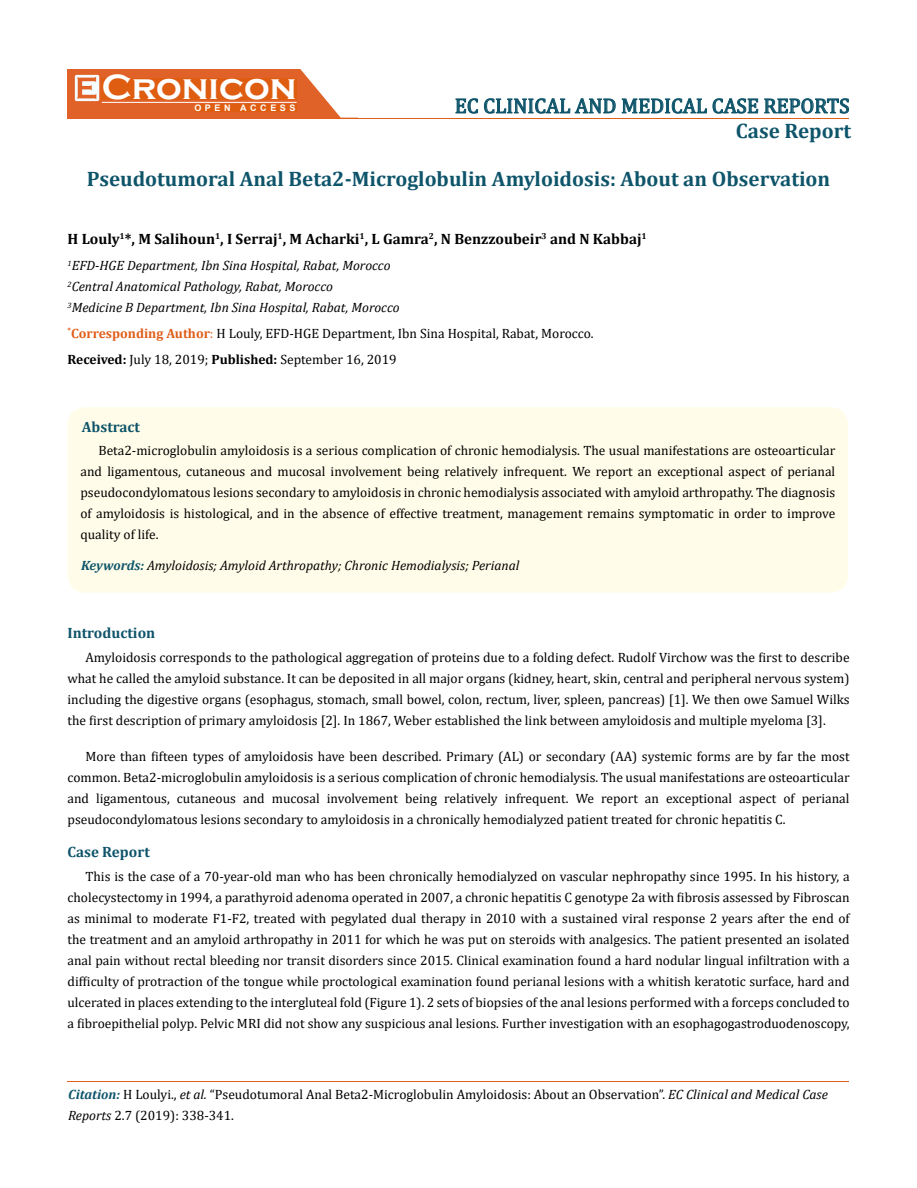
<style>
.page{position:relative;width:917px;height:1188px;background:#fff}
.page>*{position:absolute;margin:0;border:0;box-sizing:border-box;transform-origin:0 0}
.t1{font:700 36px "Copperplate Gothic";color:#fff}
.t2{font:700 21px "Cambria";color:#0e546a}
.t3{font:21px "Cambria";color:#0e546a}
.t4{font:700 15px "Cambria";color:#000}
.t5{font:700 15px "Cambria";color:#0e546a}
.t6{font:13.5px/21px "Cambria";color:#000;text-align:justify}
.t7{font:italic 13.5px/21px "Cambria";color:#000}
.t8{font:700 9px "Arial";letter-spacing:.4em;color:#fff}
.s1{font-weight:700;color:#e05d1a}
.s2{color:#e05d1a}
.s3{font-weight:700}
.s4{font-weight:700;color:#0e546a}
.s5{font-weight:700;font-style:italic;color:#0e546a}
.s6{font-style:italic}
</style>
<div class="page">
<div style="left:67px;top:70px;width:290px;height:49px;background:#e06228"></div>
<svg style="left:300px;top:69px;width:58px;height:49px"></svg>
<img style="left:75px;top:75px;width:24px;height:26px">
<div style="left:102px;top:79px;width:195px;height:21px;background:#df5d11"></div>
<div style="left:194px;top:105px;width:103px;height:7px;background:#df5d11"></div>
<svg style="left:455px;top:98px;width:23px;height:16px"></svg>
<svg style="left:484px;top:98px;width:274px;height:16px"></svg>
<svg style="left:764px;top:98px;width:85px;height:16px"></svg>
<hr style="left:102px;top:102px;width:194px;height:1px;background:#fff">
<hr style="left:279px;top:118px;width:569px;height:1px;background:#e05d1a">
<div style="left:68px;top:407px;width:780px;height:186px;background:#fffde9;border-radius:18px"></div>
<hr style="left:67px;top:1081px;width:782px;height:1px;background:#e05d1a">
<h1 class="t1" style="left:102px;top:68px;width:196px">Cronicon</h1>
<p class="t8" style="left:194px;top:102px;width:103px">OPEN ACCESS</p>
<h2 class="t3" style="left:455px;top:93px;width:396px">EC CLINICAL AND MEDICAL CASE REPORTS</h2>
<h2 class="t2" style="left:735px;top:116px;width:117px">Case Report</h2>
<h2 class="t2" style="left:87px;top:164px;width:745px">Pseudotumoral Anal Beta2-Microglobulin Amyloidosis: About an Observation</h2>
<p class="t4" style="left:68px;top:228px;width:580px">H Louly<sup>1</sup>*, M Salihoun<sup>1</sup>, I Serraj<sup>1</sup>, M Acharki<sup>1</sup>, L Gamra<sup>2</sup>, N Benzzoubeir<sup>3</sup> and N Kabbaj<sup>1</sup></p>
<p class="t7" style="left:68px;top:254px;width:333px"><sup>1</sup>EFD-HGE Department, Ibn Sina Hospital, Rabat, Morocco<br><sup>2</sup>Central Anatomical Pathology, Rabat, Morocco<br><sup>3</sup>Medicine B Department, Ibn Sina Hospital, Rabat, Morocco</p>
<p class="t6" style="left:67px;top:319px;width:527px;line-height:26.8px"><sup>*</sup><span class="s1">Corresponding Author</span><span class="s2">:</span> H Louly, EFD-HGE Department, Ibn Sina Hospital, Rabat, Morocco.<br><span class="s3">Received:</span> July 18, 2019; <span class="s3">Published:</span> September 16, 2019</p>
<p class="t5" style="left:82px;top:417px;width:60px">Abstract</p>
<p class="t6" style="left:80px;top:440px;width:756px;text-indent:18px">Beta2-microglobulin amyloidosis is a serious complication of chronic hemodialysis. The usual manifestations are osteoarticular and ligamentous, cutaneous and mucosal involvement being relatively infrequent. We report an exceptional aspect of perianal pseudocondylomatous lesions secondary to amyloidosis in chronic hemodialysis associated with amyloid arthropathy. The diagnosis of amyloidosis is histological, and in the absence of effective treatment, management remains symptomatic in order to improve quality of life.</p>
<p class="t7" style="left:81px;top:555px;width:440px"><span class="s4">Keywords:</span> Amyloidosis; Amyloid Arthropathy; Chronic Hemodialysis; Perianal</p>
<p class="t5" style="left:67px;top:622px;width:89px">Introduction</p>
<p class="t6" style="left:67px;top:647px;width:783px;text-indent:18px">Amyloidosis corresponds to the pathological aggregation of proteins due to a folding defect. Rudolf Virchow was the first to describe what he called the amyloid substance. It can be deposited in all major organs (kidney, heart, skin, central and peripheral nervous system) including the digestive organs (esophagus, stomach, small bowel, colon, rectum, liver, spleen, pancreas) [1]. We then owe Samuel Wilks the first description of primary amyloidosis [2]. In 1867, Weber established the link between amyloidosis and multiple myeloma [3].</p>
<p class="t6" style="left:67px;top:746px;width:783px;text-indent:18px">More than fifteen types of amyloidosis have been described. Primary (AL) or secondary (AA) systemic forms are by far the most common. Beta2-microglobulin amyloidosis is a serious complication of chronic hemodialysis. The usual manifestations are osteoarticular and ligamentous, cutaneous and mucosal involvement being relatively infrequent. We report an exceptional aspect of perianal pseudocondylomatous lesions secondary to amyloidosis in a chronically hemodialyzed patient treated for chronic hepatitis C.</p>
<p class="t5" style="left:67px;top:841px;width:84px">Case Report</p>
<p class="t6" style="left:67px;top:866px;width:783px;text-indent:18px">This is the case of a 70-year-old man who has been chronically hemodialyzed on vascular nephropathy since 1995. In his history, a cholecystectomy in 1994, a parathyroid adenoma operated in 2007, a chronic hepatitis C genotype 2a with fibrosis assessed by Fibroscan as minimal to moderate F1-F2, treated with pegylated dual therapy in 2010 with a sustained viral response 2 years after the end of the treatment and an amyloid arthropathy in 2011 for which he was put on steroids with analgesics. The patient presented an isolated anal pain without rectal bleeding nor transit disorders since 2015. Clinical examination found a hard nodular lingual infiltration with a difficulty of protraction of the tongue while proctological examination found perianal lesions with a whitish keratotic surface, hard and ulcerated in places extending to the intergluteal fold (Figure 1). 2 sets of biopsies of the anal lesions performed with a forceps concluded to a fibroepithelial polyp. Pelvic MRI did not show any suspicious anal lesions. Further investigation with an esophagogastroduodenoscopy,</p>
<p class="t6" style="left:68px;top:1084px;width:761px"><span class="s5">Citation:</span> H Loulyi., <span class="s6">et al.</span> “Pseudotumoral Anal Beta2-Microglobulin Amyloidosis: About an Observation”. <span class="s6">EC Clinical and Medical Case<br>Reports</span> 2.7 (2019): 338-341.</p>
</div>
